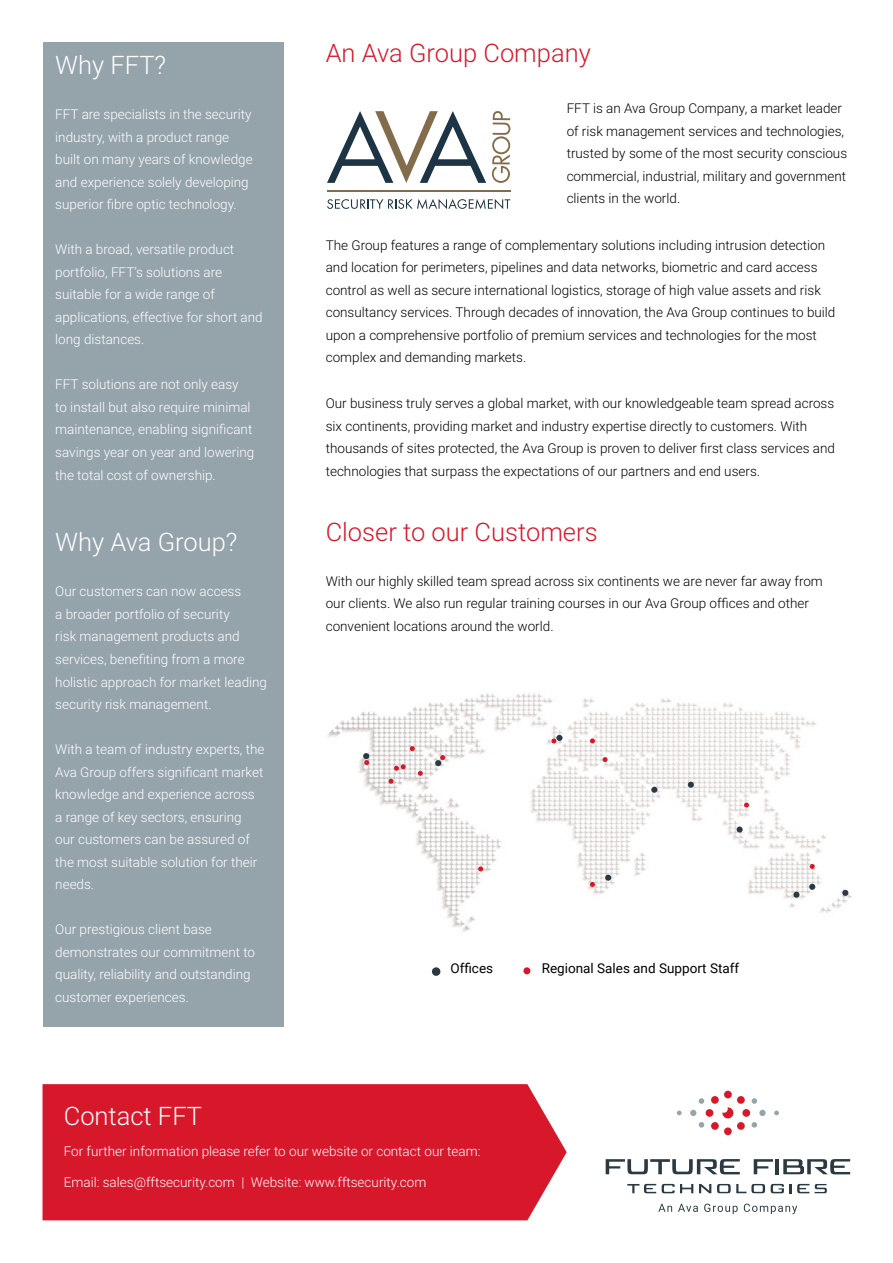
<style>
.page{position:relative;width:893px;height:1263px;background:#fff}
.page>*{position:absolute;margin:0;border:0;box-sizing:border-box;transform-origin:0 0}
.t1{font:300 25.5px "Roboto";color:#d7182a}
.t2{font:300 25.5px "Roboto";color:#fff}
.t3{font:300 13.5px/22.5px "Roboto";color:#000}
.t4{font:300 13.5px/22.5px "Roboto";color:#fff}
.t5{font:13.5px "Roboto";color:#000}
</style>
<div class="page">
<div style="left:43px;top:1084px;width:524px;height:136px;background:#d7182a"></div>
<div style="left:724px;top:1091px;width:8px;height:7px;background:#d7182a;border-radius:50%"></div>
<svg style="left:722px;top:1107px;width:11px;height:11px"></svg>
<div style="left:737px;top:1096px;width:8px;height:8px;background:#d7182a;border-radius:50%"></div>
<svg style="left:752px;top:1098px;width:5px;height:6px"></svg>
<div style="left:742px;top:1109px;width:8px;height:8px;background:#d7182a;border-radius:50%"></div>
<div style="left:759px;top:1110px;width:7px;height:6px;background:#95a3ab;border-radius:50%"></div>
<div style="left:737px;top:1122px;width:8px;height:8px;background:#d7182a;border-radius:50%"></div>
<svg style="left:752px;top:1122px;width:5px;height:5px"></svg>
<svg style="left:774px;top:1110px;width:5px;height:5px"></svg>
<div style="left:711px;top:1096px;width:8px;height:8px;background:#d7182a;border-radius:50%"></div>
<svg style="left:699px;top:1098px;width:5px;height:6px"></svg>
<div style="left:706px;top:1109px;width:7px;height:8px;background:#d7182a;border-radius:50%"></div>
<svg style="left:690px;top:1110px;width:6px;height:6px"></svg>
<div style="left:711px;top:1122px;width:8px;height:8px;background:#d7182a;border-radius:50%"></div>
<svg style="left:699px;top:1122px;width:5px;height:5px"></svg>
<svg style="left:677px;top:1110px;width:5px;height:5px"></svg>
<div style="left:724px;top:1127px;width:8px;height:8px;background:#d7182a;border-radius:50%"></div>
<svg style="left:754px;top:1159px;width:19px;height:15px"></svg>
<hr style="left:775px;top:1159px;width:4px;height:15px;background:#2a3942">
<svg style="left:606px;top:1159px;width:134px;height:15px"></svg>
<svg style="left:783px;top:1159px;width:67px;height:15px"></svg>
<svg style="left:662px;top:1184px;width:31px;height:9px"></svg>
<svg style="left:699px;top:1184px;width:12px;height:9px"></svg>
<svg style="left:717px;top:1184px;width:48px;height:9px"></svg>
<svg style="left:815px;top:1184px;width:12px;height:9px"></svg>
<svg style="left:771px;top:1184px;width:38px;height:9px"></svg>
<svg style="left:627px;top:1184px;width:29px;height:9px"></svg>
<svg style="left:658px;top:1204px;width:14px;height:8px"></svg>
<svg style="left:678px;top:1204px;width:20px;height:8px"></svg>
<svg style="left:704px;top:1203px;width:34px;height:11px"></svg>
<svg style="left:744px;top:1203px;width:53px;height:11px"></svg>
<div style="left:43px;top:43px;width:240px;height:984px;background:#95a3ab"></div>
<svg style="left:327px;top:111px;width:159px;height:72px"></svg>
<svg style="left:492px;top:111px;width:18px;height:72px"></svg>
<hr style="left:327px;top:190px;width:183px;height:2px;background:#836c4b">
<svg style="left:327px;top:199px;width:183px;height:10px"></svg>
<img style="left:328px;top:693px;width:524px;height:239px">
<svg style="left:478px;top:866px;width:5px;height:5px"></svg>
<svg style="left:410px;top:746px;width:5px;height:5px"></svg>
<svg style="left:388px;top:779px;width:5px;height:5px"></svg>
<svg style="left:394px;top:764px;width:12px;height:7px"></svg>
<svg style="left:418px;top:771px;width:5px;height:5px"></svg>
<svg style="left:363px;top:753px;width:6px;height:12px"></svg>
<svg style="left:435px;top:755px;width:10px;height:11px"></svg>
<svg style="left:551px;top:735px;width:11px;height:8px"></svg>
<svg style="left:590px;top:738px;width:5px;height:5px"></svg>
<svg style="left:603px;top:757px;width:5px;height:5px"></svg>
<svg style="left:651px;top:787px;width:6px;height:6px"></svg>
<svg style="left:605px;top:875px;width:6px;height:6px"></svg>
<svg style="left:590px;top:882px;width:5px;height:5px"></svg>
<svg style="left:842px;top:890px;width:6px;height:6px"></svg>
<svg style="left:688px;top:782px;width:6px;height:6px"></svg>
<svg style="left:737px;top:826px;width:6px;height:6px"></svg>
<svg style="left:793px;top:892px;width:6px;height:6px"></svg>
<svg style="left:809px;top:884px;width:6px;height:6px"></svg>
<svg style="left:810px;top:864px;width:5px;height:5px"></svg>
<svg style="left:744px;top:802px;width:5px;height:5px"></svg>
<div style="left:523px;top:967px;width:7px;height:7px;background:#d7182a;border-radius:50%"></div>
<div style="left:432px;top:967px;width:8px;height:9px;background:#2a3942;border-radius:50%"></div>
<h1 class="t2" style="left:55px;top:51px;width:112px">Why FFT?</h1>
<p class="t4" style="left:55px;top:104px;width:199px">FFT are specialists in the security industry, with a product range built on many years of knowledge and experience solely developing superior fibre optic technology.</p>
<p class="t4" style="left:55px;top:239px;width:209px">With a broad, versatile product portfolio, FFT’s solutions are suitable for a wide range of applications, effective for short and long distances.</p>
<p class="t4" style="left:55px;top:374px;width:201px">FFT solutions are not only easy<br>to install but also require minimal maintenance, enabling significant savings year on year and lowering the total cost of ownership.</p>
<h1 class="t2" style="left:55px;top:528px;width:184px">Why Ava Group?</h1>
<p class="t4" style="left:55px;top:581px;width:213px">Our customers can now access<br>a broader portfolio of security<br>risk management products and services, benefiting from a more holistic approach for market leading security risk management.</p>
<p class="t4" style="left:55px;top:738px;width:211px">With a team of industry experts, the<br>Ava Group offers significant market knowledge and experience across a range of key sectors, ensuring our customers can be assured of the most suitable solution for their needs.</p>
<p class="t4" style="left:55px;top:918px;width:201px">Our prestigious client base demonstrates our commitment to quality, reliability and outstanding customer experiences.</p>
<h1 class="t1" style="left:326px;top:38px;width:267px">An Ava Group Company</h1>
<p class="t3" style="left:567px;top:98px;width:282px">FFT is an Ava Group Company, a market leader of risk management services and technologies, trusted by some of the most security conscious commercial, industrial, military and government clients in the world.</p>
<p class="t3" style="left:326px;top:234px;width:511px">The Group features a range of complementary solutions including intrusion detection and location for perimeters, pipelines and data networks, biometric and card access control as well as secure international logistics, storage of high value assets and risk consultancy services. Through decades of innovation, the Ava Group continues to build upon a comprehensive portfolio of premium services and technologies for the most complex and demanding markets.</p>
<p class="t3" style="left:326px;top:392px;width:511px">Our business truly serves a global market, with our knowledgeable team spread across six continents, providing market and industry expertise directly to customers. With thousands of sites protected, the Ava Group is proven to deliver first class services and technologies that surpass the expectations of our partners and end users.</p>
<h1 class="t1" style="left:326px;top:517px;width:273px">Closer to our Customers</h1>
<p class="t3" style="left:326px;top:570px;width:499px">With our highly skilled team spread across six continents we are never far away from our clients. We also run regular training courses in our Ava Group offices and other convenient locations around the world.</p>
<p class="t5" style="left:450px;top:960px;width:44px">Offices</p>
<p class="t5" style="left:542px;top:960px;width:199px">Regional Sales and Support Staff</p>
<h1 class="t2" style="left:64px;top:1101px;width:140px">Contact FFT</h1>
<p class="t4" style="left:64px;top:1140px;width:418px">For further information please refer to our website or contact our team:</p>
<p class="t4" style="left:64px;top:1171px;width:364px">Email: sales@fftsecurity.com | Website: www.fftsecurity.com</p>
</div>
